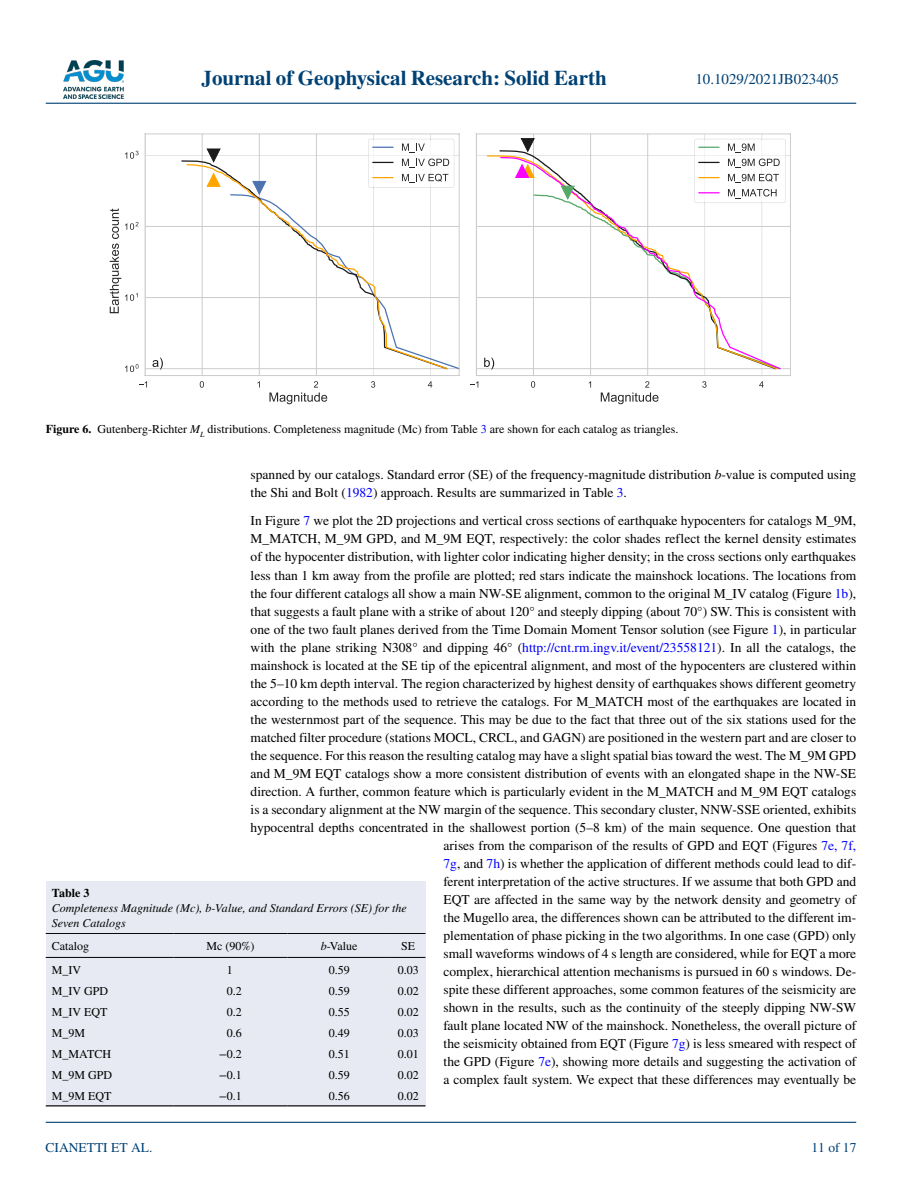
<style>
.page{position:relative;width:902px;height:1183px;background:#fff}
.page>*{position:absolute;margin:0;border:0;box-sizing:border-box;transform-origin:0 0}
.t1{font:700 21px "STIX";color:#004174}
.t2{font:15px "STIX";color:#004174}
.t3{font:13.5px/18px "STIX";color:#000}
.t4{font:13.5px "STIX";color:#004174}
.t5{font:12px "STIX";color:#000}
.t6{font:italic 12px/15px "STIX";color:#000}
.t7{font:700 12px "STIX";color:#000}
.s1{font-weight:700}
.s2{font-style:italic}
.s3{color:#00f}
</style>
<div class="page">
<img style="left:63px;top:60px;width:60px;height:39px">
<hr style="left:46px;top:103px;width:810px;height:1px;background:#004174">
<hr style="left:46px;top:1121px;width:810px;height:1px;background:#004174">
<svg style="left:139px;top:381px;width:8px;height:6px"></svg>
<svg style="left:200px;top:381px;width:4px;height:6px"></svg>
<svg style="left:371px;top:381px;width:4px;height:6px"></svg>
<svg style="left:428px;top:381px;width:4px;height:6px"></svg>
<svg style="left:269px;top:381px;width:58px;height:23px"></svg>
<svg style="left:125px;top:364px;width:13px;height:8px"></svg>
<svg style="left:125px;top:151px;width:13px;height:8px"></svg>
<svg style="left:110px;top:208px;width:28px;height:105px"></svg>
<hr style="left:459px;top:134px;width:1px;height:241px;background:#ccc">
<hr style="left:145px;top:375px;width:314px;height:1px;background:#ccc">
<svg style="left:145px;top:134px;width:314px;height:241px"></svg>
<svg style="left:470px;top:381px;width:8px;height:6px"></svg>
<svg style="left:531px;top:381px;width:4px;height:6px"></svg>
<svg style="left:702px;top:381px;width:4px;height:6px"></svg>
<svg style="left:759px;top:381px;width:4px;height:6px"></svg>
<svg style="left:600px;top:381px;width:58px;height:23px"></svg>
<hr style="left:790px;top:134px;width:1px;height:241px;background:#ccc">
<hr style="left:476px;top:375px;width:314px;height:1px;background:#ccc">
<svg style="left:476px;top:134px;width:314px;height:241px"></svg>
<div style="left:46px;top:932px;width:379px;height:174px;background:#e7eaf2"></div>
<hr style="left:46px;top:932px;width:127px;height:1px;background:#000">
<hr style="left:46px;top:956px;width:127px;height:1px;background:#000">
<hr style="left:173px;top:932px;width:114px;height:1px;background:#000">
<hr style="left:173px;top:956px;width:114px;height:1px;background:#000">
<hr style="left:287px;top:932px;width:104px;height:1px;background:#000">
<hr style="left:287px;top:956px;width:104px;height:1px;background:#000">
<hr style="left:391px;top:932px;width:34px;height:1px;background:#000">
<hr style="left:391px;top:956px;width:34px;height:1px;background:#000">
<hr style="left:46px;top:1104px;width:127px;height:2px;background:#000">
<hr style="left:173px;top:1104px;width:114px;height:2px;background:#000">
<hr style="left:287px;top:1104px;width:104px;height:2px;background:#000">
<hr style="left:391px;top:1104px;width:34px;height:2px;background:#000">
<div style="left:46px;top:881px;width:379px;height:51px;background:#e7eaf2"></div>
<h1 class="t1" style="left:201px;top:66px;width:407px">Journal of Geophysical Research: Solid Earth</h1>
<p class="t2" style="left:695px;top:69px;width:145px">10.1029/2021JB023405</p>
<p class="t5" style="left:46px;top:420px;width:634px"><span class="s1">Figure 6.</span> Gutenberg-Richter <span class="s2">M</span><sub>L</sub> distributions. Completeness magnitude (Mc) from Table <span class="s3">3</span> are shown for each catalog as triangles.</p>
<p class="t3" style="left:250px;top:466px;width:607px">spanned by our catalogs. Standard error (SE) of the frequency-magnitude distribution <span class="s2">b</span>-value is computed using the Shi and Bolt (<span class="s3">1982</span>) approach. Results are summarized in Table <span class="s3">3</span>.</p>
<p class="t3" style="left:250px;top:512px;width:607px;text-align:right">In Figure <span class="s3">7</span> we plot the 2D projections and vertical cross sections of earthquake hypocenters for catalogs M_9M, M_MATCH, M_9M GPD, and M_9M EQT, respectively: the color shades reflect the kernel density estimates of the hypocenter distribution, with lighter color indicating higher density; in the cross sections only earthquakes less than 1 km away from the profile are plotted; red stars indicate the mainshock locations. The locations from the four different catalogs all show a main NW-SE alignment, common to the original M_IV catalog (Figure <span class="s3">1b</span>), that suggests a fault plane with a strike of about 120° and steeply dipping (about 70°) SW. This is consistent with one of the two fault planes derived from the Time Domain Moment Tensor solution (see Figure <span class="s3">1</span>), in particular with the plane striking N308° and dipping 46° (<span class="s3">http://cnt.rm.ingv.it/event/23558121</span>). In all the catalogs, the mainshock is located at the SE tip of the epicentral alignment, and most of the hypocenters are clustered within the 5–10 km depth interval. The region characterized by highest density of earthquakes shows different geometry according to the methods used to retrieve the catalogs. For M_MATCH most of the earthquakes are located in the westernmost part of the sequence. This may be due to the fact that three out of the six stations used for the matched filter procedure (stations MOCL, CRCL, and GAGN) are positioned in the western part and are closer to the sequence. For this reason the resulting catalog may have a slight spatial bias toward the west. The M_9M GPD and M_9M EQT catalogs show a more consistent distribution of events with an elongated shape in the NW-SE direction. A further, common feature which is particularly evident in the M_MATCH and M_9M EQT catalogs is a secondary alignment at the NW margin of the sequence. This secondary cluster, NNW-SSE oriented, exhibits hypocentral depths concentrated in the shallowest portion (5–8 km) of the main sequence. One question that arises from the comparison of the results of GPD and EQT (Figures <span class="s3">7e, 7f,<br>7g</span>, and <span class="s3">7h</span>) is whether the application of different methods could lead to dif-<br>ferent interpretation of the active structures. If we assume that both GPD and<br>EQT are affected in the same way by the network density and geometry of<br>the Mugello area, the differences shown can be attributed to the different im-<br>plementation of phase picking in the two algorithms. In one case (GPD) only<br>small waveforms windows of 4 s length are considered, while for EQT a more<br>complex, hierarchical attention mechanisms is pursued in 60 s windows. De-<br>spite these different approaches, some common features of the seismicity are<br>shown in the results, such as the continuity of the steeply dipping NW-SW<br>fault plane located NW of the mainshock. Nonetheless, the overall picture of<br>the seismicity obtained from EQT (Figure <span class="s3">7g</span>) is less smeared with respect of<br>the GPD (Figure <span class="s3">7e</span>), showing more details and suggesting the activation of<br>a complex fault system. We expect that these differences may eventually be</p>
<p class="t7" style="left:52px;top:885px;width:39px">Table 3</p>
<p class="t6" style="left:52px;top:899px;width:356px">Completeness Magnitude (Mc), b-Value, and Standard Errors (SE) for the<br>Seven Catalogs</p>
<p class="t5" style="left:52px;top:937px;width:39px">Catalog</p>
<p class="t5" style="left:206px;top:937px;width:49px">Mc (90%)</p>
<p class="t5" style="left:321px;top:937px;width:38px"><span class="s2">b</span>-Value</p>
<p class="t5" style="left:401px;top:937px;width:16px">SE</p>
<p class="t5" style="left:52px;top:961px;width:31px">M_IV</p>
<p class="t5" style="left:227px;top:961px;width:7px">1</p>
<p class="t5" style="left:328px;top:961px;width:22px">0.59</p>
<p class="t5" style="left:397px;top:961px;width:22px">0.03</p>
<p class="t5" style="left:52px;top:982px;width:58px">M_IV GPD</p>
<p class="t5" style="left:227px;top:982px;width:16px">0.2</p>
<p class="t5" style="left:328px;top:982px;width:22px">0.59</p>
<p class="t5" style="left:397px;top:982px;width:22px">0.02</p>
<p class="t5" style="left:52px;top:1003px;width:57px">M_IV EQT</p>
<p class="t5" style="left:227px;top:1003px;width:16px">0.2</p>
<p class="t5" style="left:328px;top:1003px;width:22px">0.55</p>
<p class="t5" style="left:397px;top:1003px;width:22px">0.02</p>
<p class="t5" style="left:52px;top:1024px;width:35px">M_9M</p>
<p class="t5" style="left:227px;top:1024px;width:16px">0.6</p>
<p class="t5" style="left:328px;top:1024px;width:22px">0.49</p>
<p class="t5" style="left:397px;top:1024px;width:22px">0.03</p>
<p class="t5" style="left:52px;top:1045px;width:61px">M_MATCH</p>
<p class="t5" style="left:219px;top:1045px;width:25px">−0.2</p>
<p class="t5" style="left:328px;top:1045px;width:22px">0.51</p>
<p class="t5" style="left:397px;top:1045px;width:22px">0.01</p>
<p class="t5" style="left:52px;top:1066px;width:62px">M_9M GPD</p>
<p class="t5" style="left:219px;top:1066px;width:25px">−0.1</p>
<p class="t5" style="left:328px;top:1066px;width:22px">0.59</p>
<p class="t5" style="left:397px;top:1066px;width:22px">0.02</p>
<p class="t5" style="left:52px;top:1087px;width:61px">M_9M EQT</p>
<p class="t5" style="left:219px;top:1087px;width:25px">−0.1</p>
<p class="t5" style="left:328px;top:1087px;width:22px">0.56</p>
<p class="t5" style="left:397px;top:1087px;width:22px">0.02</p>
<p class="t4" style="left:45px;top:1138px;width:108px">CIANETTI ET AL.</p>
<p class="t4" style="left:811px;top:1138px;width:46px">11 of 17</p>
</div>
